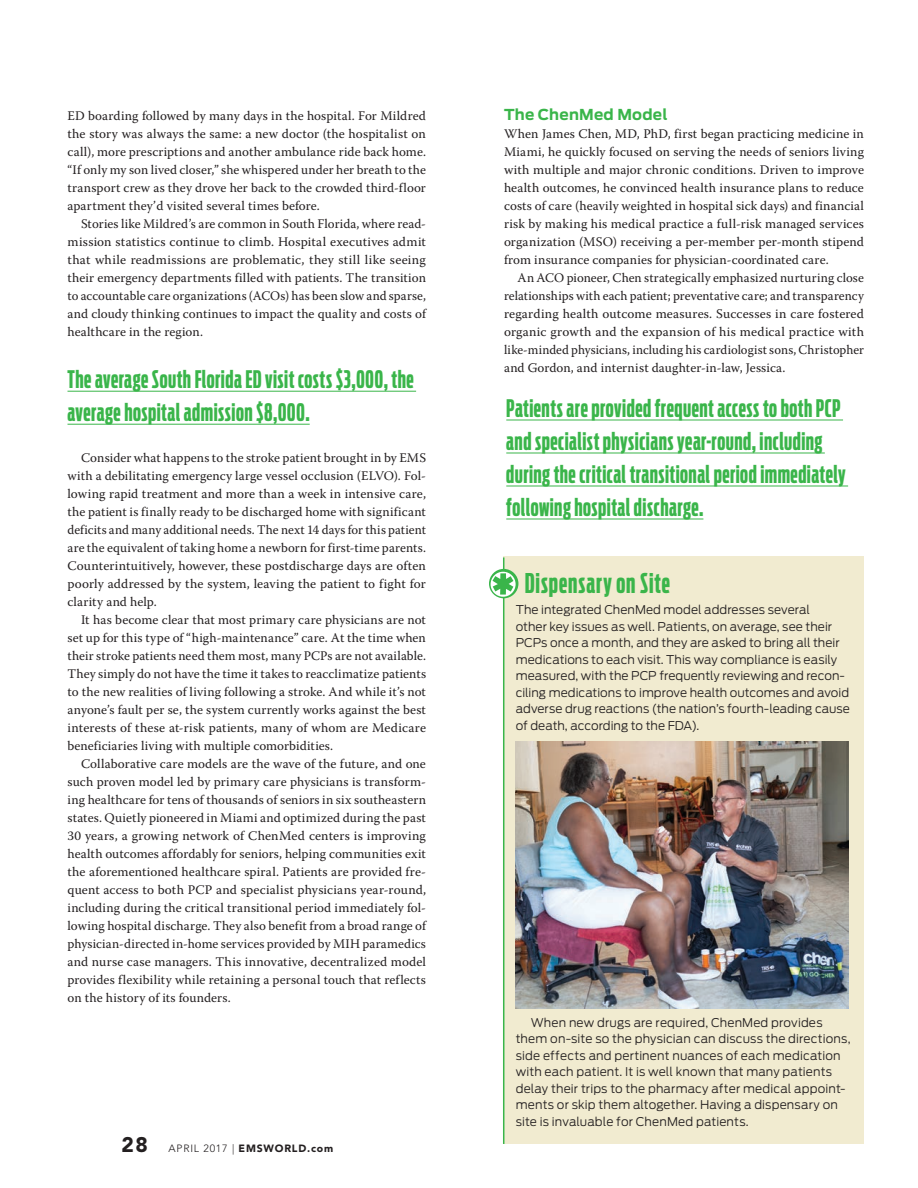
<style>
.page{position:relative;width:918px;height:1188px;background:#fff}
.page>*{position:absolute;margin:0;border:0;box-sizing:border-box;transform-origin:0 0}
.t1{font:700 27px "Antenna Comp";letter-spacing:.035em;color:#3ab54a}
.t2{font:700 24px/33px "Antenna Comp";letter-spacing:.02em;color:#3ab54a}
.t3{font:700 15px "Antenna";letter-spacing:.015em;color:#3ab54a}
.t4{font:13.2px/18px "Warnock Pro";letter-spacing:.01em;color:#231f20;text-align:justify}
.t5{font:300 12px/16.5px "Antenna";letter-spacing:.005em;color:#231f20}
.t6{font:900 10.5px "Avenir LT Std";letter-spacing:.075em;color:#231f20}
.s1{font-size:21px}
.s2{font-weight:300}
</style>
<div class="page">
<div style="left:504px;top:557px;width:360px;height:587px;background:#f1ebd0"></div>
<hr style="left:503px;top:557px;width:1px;height:587px;background:#3ab54a">
<svg style="left:489px;top:569px;width:29px;height:29px"></svg>
<img style="left:515px;top:742px;width:334px;height:267px">
<hr style="left:68px;top:391px;width:348px;height:1px;background:#3ab54a">
<hr style="left:68px;top:424px;width:242px;height:1px;background:#3ab54a">
<hr style="left:506px;top:420px;width:337px;height:1px;background:#3ab54a">
<hr style="left:506px;top:453px;width:319px;height:1px;background:#3ab54a">
<hr style="left:506px;top:486px;width:342px;height:1px;background:#3ab54a">
<hr style="left:506px;top:519px;width:197px;height:1px;background:#3ab54a">
<p class="t4" style="left:68px;top:106px;width:360px">ED boarding followed by many days in the hospital. For Mildred the story was always the same: a new doctor (the hospitalist on call), more prescriptions and another ambulance ride back home. “If only my son lived closer,” she whispered under her breath to the transport crew as they drove her back to the crowded third-floor apartment they’d visited several times before.</p>
<p class="t4" style="left:68px;top:214px;width:360px;text-indent:14px">Stories like Mildred’s are common in South Florida, where read&shy;mission statistics continue to climb. Hospital executives admit that while readmissions are problematic, they still like seeing their emergency departments filled with patients. The transition to accountable care organizations (ACOs) has been slow and sparse, and cloudy thinking continues to impact the quality and costs of healthcare in the region.</p>
<h2 class="t2" style="left:68px;top:363px;width:348px">The average South Florida ED visit costs $3,000, the average hospital admission $8,000.</h2>
<p class="t4" style="left:68px;top:448px;width:360px;text-indent:14px">Consider what happens to the stroke patient brought in by EMS with a debilitating emergency large vessel occlusion (ELVO). Fol&shy;lowing rapid treatment and more than a week in intensive care, the patient is finally ready to be discharged home with significant deficits and many additional needs. The next 14 days for this patient are the equivalent of taking home a newborn for first-time parents.<br>Counterintuitively, however, these postdischarge days are often poorly addressed by the system, leaving the patient to fight for clarity and help.</p>
<p class="t4" style="left:68px;top:610px;width:360px;text-indent:14px">It has become clear that most primary care physicians are not set up for this type of “high-maintenance” care. At the time when their stroke patients need them most, many PCPs are not available.<br>They simply do not have the time it takes to reacclimatize patients to the new realities of living following a stroke. And while it’s not anyone’s fault per se, the system currently works against the best interests of these at-risk patients, many of whom are Medicare beneficiaries living with multiple comorbidities.</p>
<p class="t4" style="left:68px;top:754px;width:360px;text-indent:14px">Collaborative care models are the wave of the future, and one such proven model led by primary care physicians is transform&shy;ing healthcare for tens of thousands of seniors in six southeastern states. Quietly pioneered in Miami and optimized during the past 30 years, a growing network of ChenMed centers is improving health outcomes affordably for seniors, helping communities exit the aforementioned healthcare spiral. Patients are provided fre&shy;quent access to both PCP and specialist physicians year-round, including during the critical transitional period immediately fol&shy;lowing hospital discharge. They also benefit from a broad range of physician-directed in-home services provided by MIH paramedics and nurse case managers. This innovative, decentralized model provides flexibility while retaining a personal touch that reflects on the history of its founders.</p>
<p class="t6" style="left:122px;top:1142px;width:213px"><span class="s1">28</span> <span class="s2">APRIL 2017 |</span> EMSWORLD.com</p>
<p class="t3" style="left:504px;top:106px;width:165px">The ChenMed Model</p>
<p class="t4" style="left:504px;top:124px;width:362px">When James Chen, MD, PhD, first began practicing medicine in Miami, he quickly focused on serving the needs of seniors living with multiple and major chronic conditions. Driven to improve health outcomes, he convinced health insurance plans to reduce costs of care (heavily weighted in hospital sick days) and financial risk by making his medical practice a full-risk managed services organization (MSO) receiving a per-member per-month stipend from insurance companies for physician-coordinated care.</p>
<p class="t4" style="left:504px;top:268px;width:362px;text-indent:14px">An ACO pioneer, Chen strategically emphasized nurturing close relationships with each patient; preventative care; and transparency regarding health outcome measures. Successes in care fostered organic growth and the expansion of his medical practice with like-minded physicians, including his cardiologist sons, Christopher and Gordon, and internist daughter-in-law, Jessica.</p>
<h2 class="t2" style="left:506px;top:392px;width:341px">Patients are provided frequent access to both PCP and specialist physicians year-round, including during the critical transitional period immediately following hospital discharge.</h2>
<h1 class="t1" style="left:525px;top:569px;width:147px">Dispensary on Site</h1>
<p class="t5" style="left:516px;top:602px;width:336px">The integrated ChenMed model addresses several<br>other key issues as well. Patients, on average, see their PCPs once a month, and they are asked to bring all their medications to each visit. This way compliance is easily measured, with the PCP frequently reviewing and recon&shy;ciling medications to improve health outcomes and avoid adverse drug reactions (the nation’s fourth-leading cause of death, according to the FDA).</p>
<p class="t5" style="left:516px;top:1014px;width:336px;text-indent:15px">When new drugs are required, ChenMed provides them on-site so the physician can discuss the directions, side effects and pertinent nuances of each medication with each patient. It is well known that many patients delay their trips to the pharmacy after medical appoint&shy;ments or skip them altogether. Having a dispensary on site is invaluable for ChenMed patients.</p>
</div>
